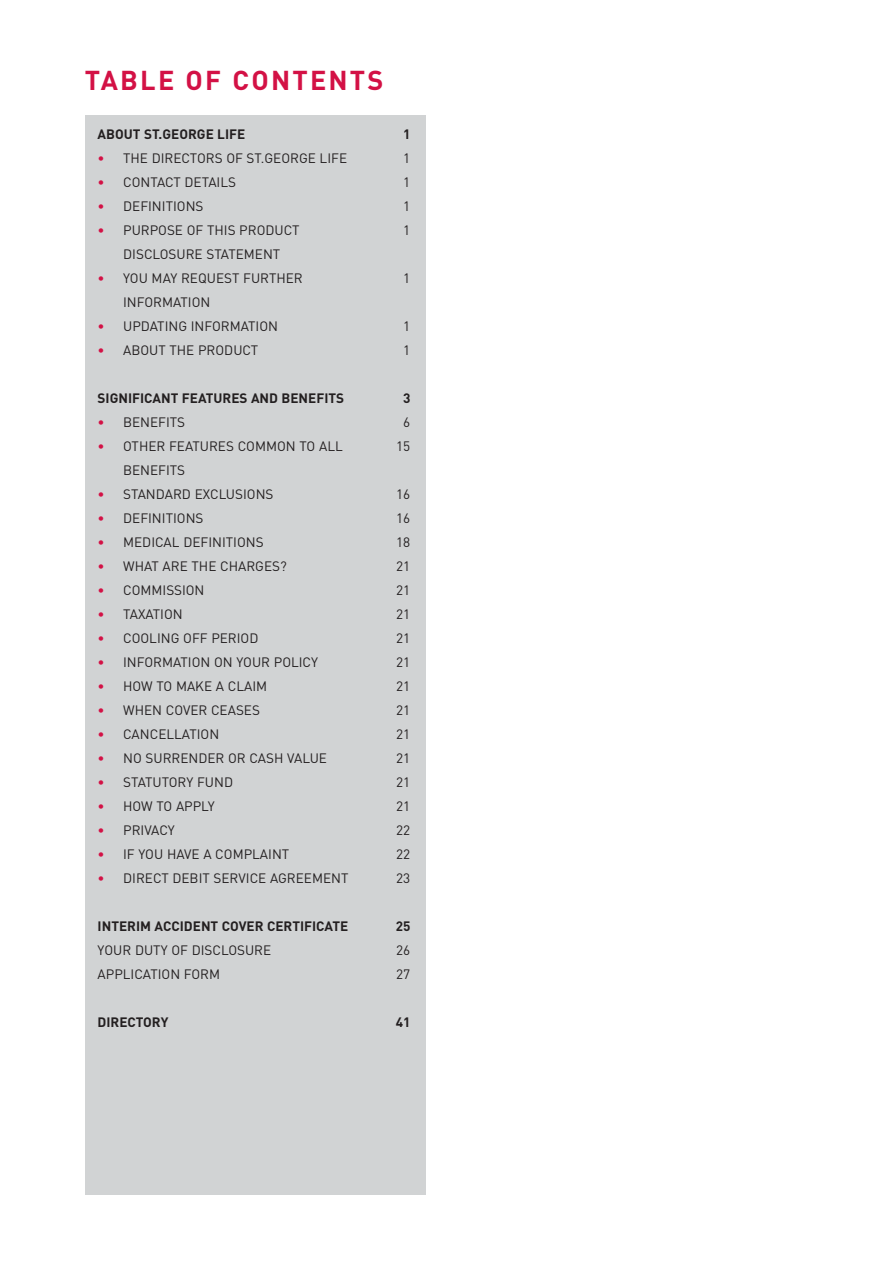
<style>
.page{position:relative;width:893px;height:1263px;background:#fff}
.page>*{position:absolute;margin:0;border:0;box-sizing:border-box;transform-origin:0 0}
.t1{font:700 27px "DIN";letter-spacing:.08em;color:#d31145}
.t2{font:13.5px "DIN";color:#231f20}
.t3{font:700 13.5px "DIN";color:#231f20}
.s1{color:#d31145}
</style>
<div class="page">
<div style="left:85px;top:116px;width:340px;height:1079px;background:#d1d3d4"></div>
<h1 class="t1" style="left:85px;top:71px;width:300px">TABLE OF CONTENTS</h1>
<p class="t3" style="left:98px;top:130px;width:149px">ABOUT ST.GEORGE LIFE</p>
<p class="t3" style="left:403px;top:130px;width:9px">1</p>
<p class="t2" style="left:98px;top:154px;width:251px"><span class="s1">•</span> THE DIRECTORS OF ST.GEORGE LIFE</p>
<p class="t2" style="left:403px;top:154px;width:9px">1</p>
<p class="t2" style="left:98px;top:178px;width:140px"><span class="s1">•</span> CONTACT DETAILS</p>
<p class="t2" style="left:403px;top:178px;width:9px">1</p>
<p class="t2" style="left:98px;top:202px;width:107px"><span class="s1">•</span> DEFINITIONS</p>
<p class="t2" style="left:403px;top:202px;width:9px">1</p>
<p class="t2" style="left:98px;top:226px;width:203px"><span class="s1">•</span> PURPOSE OF THIS PRODUCT</p>
<p class="t2" style="left:403px;top:226px;width:9px">1</p>
<p class="t2" style="left:123px;top:250px;width:159px">DISCLOSURE STATEMENT</p>
<p class="t2" style="left:98px;top:274px;width:207px"><span class="s1">•</span> YOU MAY REQUEST FURTHER</p>
<p class="t2" style="left:403px;top:274px;width:9px">1</p>
<p class="t2" style="left:123px;top:298px;width:89px">INFORMATION</p>
<p class="t2" style="left:98px;top:322px;width:182px"><span class="s1">•</span> UPDATING INFORMATION</p>
<p class="t2" style="left:403px;top:322px;width:9px">1</p>
<p class="t2" style="left:98px;top:346px;width:162px"><span class="s1">•</span> ABOUT THE PRODUCT</p>
<p class="t2" style="left:403px;top:346px;width:9px">1</p>
<p class="t3" style="left:98px;top:394px;width:248px">SIGNIFICANT FEATURES AND BENEFITS</p>
<p class="t3" style="left:403px;top:394px;width:9px">3</p>
<p class="t2" style="left:98px;top:418px;width:89px"><span class="s1">•</span> BENEFITS</p>
<p class="t2" style="left:403px;top:418px;width:9px">6</p>
<p class="t2" style="left:98px;top:442px;width:247px"><span class="s1">•</span> OTHER FEATURES COMMON TO ALL</p>
<p class="t2" style="left:396px;top:442px;width:16px">15</p>
<p class="t2" style="left:123px;top:466px;width:64px">BENEFITS</p>
<p class="t2" style="left:98px;top:490px;width:177px"><span class="s1">•</span> STANDARD EXCLUSIONS</p>
<p class="t2" style="left:396px;top:490px;width:16px">16</p>
<p class="t2" style="left:98px;top:514px;width:107px"><span class="s1">•</span> DEFINITIONS</p>
<p class="t2" style="left:396px;top:514px;width:16px">16</p>
<p class="t2" style="left:98px;top:538px;width:167px"><span class="s1">•</span> MEDICAL DEFINITIONS</p>
<p class="t2" style="left:396px;top:538px;width:16px">18</p>
<p class="t2" style="left:98px;top:562px;width:191px"><span class="s1">•</span> WHAT ARE THE CHARGES?</p>
<p class="t2" style="left:396px;top:562px;width:16px">21</p>
<p class="t2" style="left:98px;top:586px;width:108px"><span class="s1">•</span> COMMISSION</p>
<p class="t2" style="left:396px;top:586px;width:16px">21</p>
<p class="t2" style="left:98px;top:610px;width:87px"><span class="s1">•</span> TAXATION</p>
<p class="t2" style="left:396px;top:610px;width:16px">21</p>
<p class="t2" style="left:98px;top:634px;width:162px"><span class="s1">•</span> COOLING OFF PERIOD</p>
<p class="t2" style="left:396px;top:634px;width:16px">21</p>
<p class="t2" style="left:98px;top:658px;width:222px"><span class="s1">•</span> INFORMATION ON YOUR POLICY</p>
<p class="t2" style="left:396px;top:658px;width:16px">21</p>
<p class="t2" style="left:98px;top:682px;width:171px"><span class="s1">•</span> HOW TO MAKE A CLAIM</p>
<p class="t2" style="left:396px;top:682px;width:16px">21</p>
<p class="t2" style="left:98px;top:706px;width:164px"><span class="s1">•</span> WHEN COVER CEASES</p>
<p class="t2" style="left:396px;top:706px;width:16px">21</p>
<p class="t2" style="left:98px;top:730px;width:123px"><span class="s1">•</span> CANCELLATION</p>
<p class="t2" style="left:396px;top:730px;width:16px">21</p>
<p class="t2" style="left:98px;top:754px;width:231px"><span class="s1">•</span> NO SURRENDER OR CASH VALUE</p>
<p class="t2" style="left:396px;top:754px;width:16px">21</p>
<p class="t2" style="left:98px;top:778px;width:137px"><span class="s1">•</span> STATUTORY FUND</p>
<p class="t2" style="left:396px;top:778px;width:16px">21</p>
<p class="t2" style="left:98px;top:802px;width:119px"><span class="s1">•</span> HOW TO APPLY</p>
<p class="t2" style="left:396px;top:802px;width:16px">21</p>
<p class="t2" style="left:98px;top:826px;width:79px"><span class="s1">•</span> PRIVACY</p>
<p class="t2" style="left:396px;top:826px;width:16px">22</p>
<p class="t2" style="left:98px;top:850px;width:193px"><span class="s1">•</span> IF YOU HAVE A COMPLAINT</p>
<p class="t2" style="left:396px;top:850px;width:16px">22</p>
<p class="t2" style="left:98px;top:874px;width:252px"><span class="s1">•</span> DIRECT DEBIT SERVICE AGREEMENT</p>
<p class="t2" style="left:396px;top:874px;width:16px">23</p>
<p class="t3" style="left:98px;top:922px;width:252px">INTERIM ACCIDENT COVER CERTIFICATE</p>
<p class="t3" style="left:395px;top:922px;width:16px">25</p>
<p class="t2" style="left:98px;top:946px;width:175px">YOUR DUTY OF DISCLOSURE</p>
<p class="t2" style="left:396px;top:946px;width:16px">26</p>
<p class="t2" style="left:98px;top:970px;width:124px">APPLICATION FORM</p>
<p class="t2" style="left:396px;top:970px;width:16px">27</p>
<p class="t3" style="left:98px;top:1018px;width:72px">DIRECTORY</p>
<p class="t3" style="left:395px;top:1018px;width:16px">41</p>
</div>
